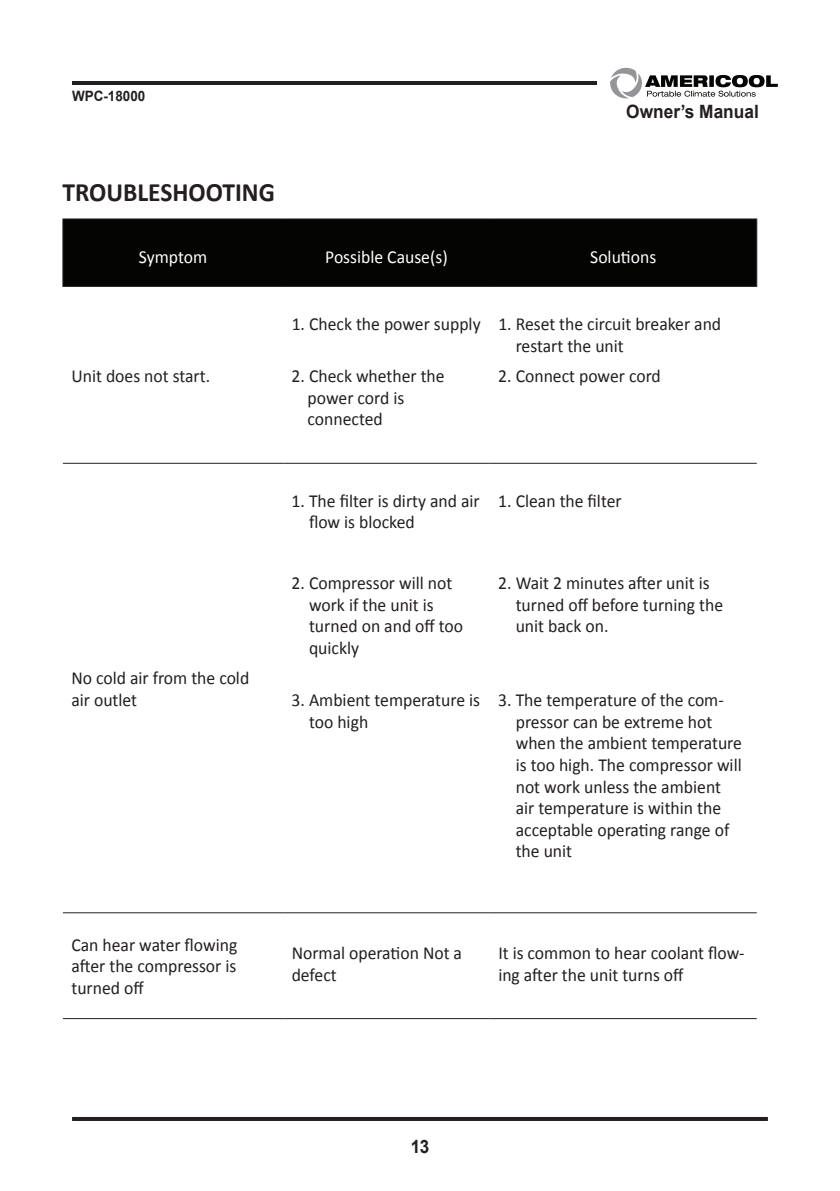
<style>
.page{position:relative;width:840px;height:1191px;background:#fff}
.page>*{position:absolute;margin:0;border:0;box-sizing:border-box;transform-origin:0 0}
.t1{font:700 26.6px "Calibri";color:#231f20;scale:.96 1}
.t2{font:18.4px/21.6px "Calibri";color:#231f20;scale:.96 1}
.t3{font:18.4px "Calibri";color:#fff;scale:.96 1}
.t4{font:700 18.4px "Arial";color:#231f20;scale:.94 1}
.t5{font:700 18.4px "Arial";color:#231f20;scale:.93 1}
.t6{font:700 14.2px "Arial";color:#231f20;scale:.94 1}
</style>
<div class="page">
<hr style="left:72px;top:1117px;width:695px;height:4px;background:#231f20">
<hr style="left:72px;top:81px;width:524px;height:4px;background:#231f20">
<svg style="left:610px;top:67px;width:167px;height:31px"></svg>
<div style="left:63px;top:219px;width:692px;height:67px;background:#040503"></div>
<hr style="left:62px;top:218px;width:221px;height:1px;background:#231f20">
<hr style="left:62px;top:219px;width:1px;height:67px;background:#231f20">
<hr style="left:283px;top:218px;width:206px;height:1px;background:#231f20">
<hr style="left:489px;top:218px;width:267px;height:1px;background:#231f20">
<hr style="left:755px;top:219px;width:1px;height:67px;background:#231f20">
<hr style="left:62px;top:286px;width:221px;height:1px;background:#231f20">
<hr style="left:283px;top:286px;width:206px;height:1px;background:#231f20">
<hr style="left:489px;top:286px;width:267px;height:1px;background:#231f20">
<hr style="left:63px;top:463px;width:220px;height:1px;background:#231f20">
<hr style="left:283px;top:463px;width:206px;height:1px;background:#231f20">
<hr style="left:489px;top:463px;width:267px;height:1px;background:#231f20">
<hr style="left:63px;top:912px;width:220px;height:1px;background:#231f20">
<hr style="left:283px;top:912px;width:206px;height:1px;background:#231f20">
<hr style="left:489px;top:912px;width:267px;height:1px;background:#231f20">
<hr style="left:63px;top:1018px;width:220px;height:1px;background:#231f20">
<hr style="left:283px;top:1018px;width:206px;height:1px;background:#231f20">
<hr style="left:489px;top:1018px;width:267px;height:1px;background:#231f20">
<p class="t6" style="left:72px;top:86px;width:79px">WPC-18000</p>
<h1 class="t1" style="left:62px;top:175px;width:223px">TROUBLESHOOTING</h1>
<p class="t4" style="left:626px;top:99px;width:142px">Owner’s Manual</p>
<p class="t3" style="left:139px;top:245px;width:73px">Symptom</p>
<p class="t3" style="left:325px;top:245px;width:129px">Possible Cause(s)</p>
<p class="t3" style="left:590px;top:245px;width:70px">Solutions</p>
<p class="t2" style="left:71px;top:365px;width:146px">Unit does not start.</p>
<p class="t2" style="left:71px;top:667px;width:187px">No cold air from the cold air outlet</p>
<p class="t2" style="left:515px;top:313px;width:215px;text-indent:-224px">1. Check the power supply 1. Reset the circuit breaker and restart the unit</p>
<p class="t2" style="left:307px;top:365px;width:144px;text-indent:-16px">2. Check whether the power cord is connected</p>
<p class="t2" style="left:498px;top:365px;width:171px">2. Connect power cord</p>
<p class="t2" style="left:309px;top:490px;width:179px;text-indent:-17px">1. The filter is dirty and air flow is blocked</p>
<p class="t2" style="left:498px;top:490px;width:130px">1. Clean the filter</p>
<p class="t2" style="left:309px;top:572px;width:162px;text-indent:-17px">2. Compressor will not work if the unit is turned on and off too quickly</p>
<p class="t2" style="left:515px;top:572px;width:217px;text-indent:-17px">2. Wait 2 minutes after unit is turned off before turning the unit back on.</p>
<p class="t2" style="left:309px;top:689px;width:180px;text-indent:-17px">3. Ambient temperature is too high</p>
<p class="t2" style="left:515px;top:689px;width:237px;text-indent:-17px">3. The temperature of the com&shy;pressor can be extreme hot when the ambient temperature is too high. The compressor will not work unless the ambient air temperature is within the acceptable operating range of the unit</p>
<p class="t2" style="left:71px;top:934px;width:174px;text-align:justify">Can hear water flowing after the compressor is turned off</p>
<p class="t2" style="left:291px;top:942px;width:179px">Normal operation Not a defect</p>
<p class="t2" style="left:498px;top:942px;width:258px">It is common to hear coolant flow&shy;ing after the unit turns off</p>
<p class="t5" style="left:410px;top:1134px;width:21px">13</p>
</div>
